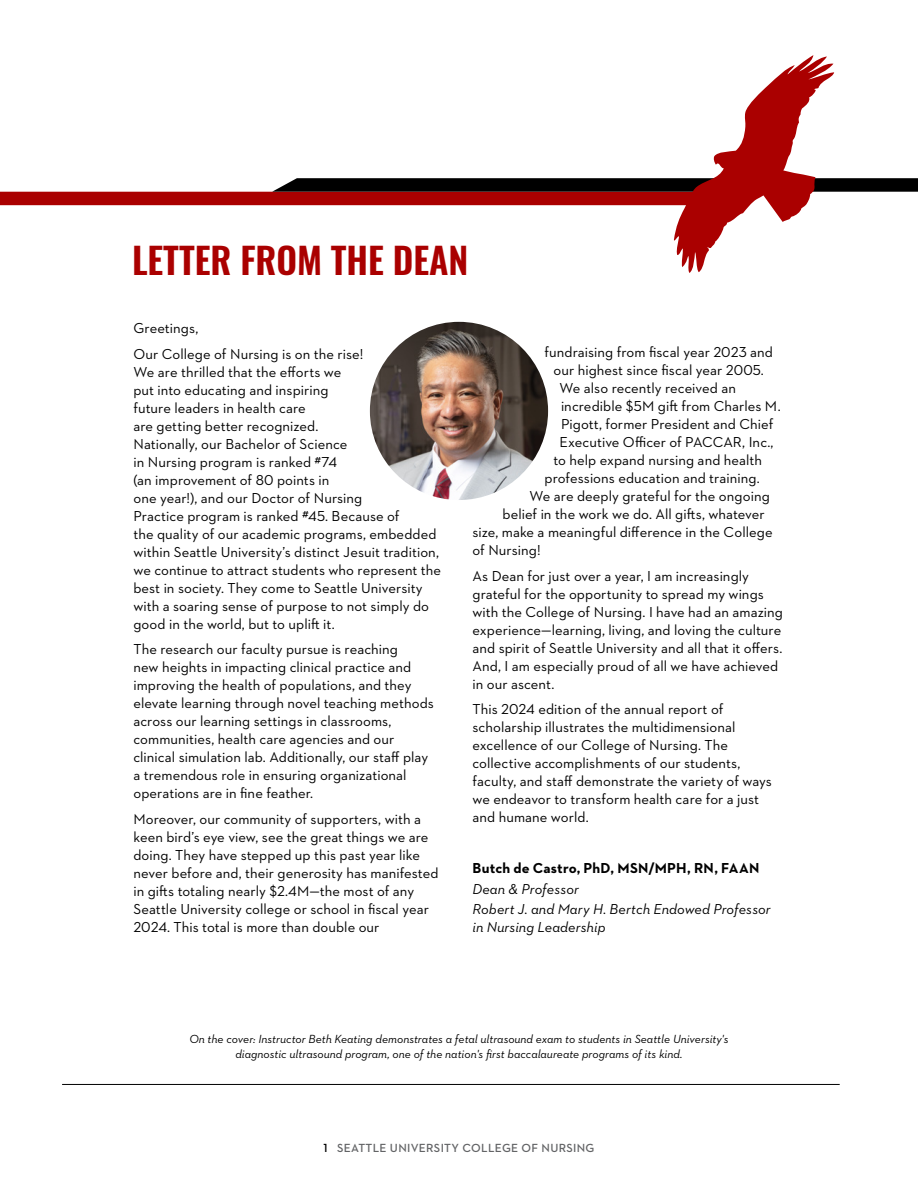
<style>
.page{position:relative;width:918px;height:1188px;background:#fff}
.page>*{position:absolute;margin:0;border:0;box-sizing:border-box;transform-origin:0 0}
.Head_Medium_Oswald{font:600 36px "Oswald";color:#a00}
.Body{font:14.7px/18px "Neutraface 2 Text";letter-spacing:.005em;color:#000}
.Body-2{font:italic 14.7px/18px "Neutraface 2 Text";letter-spacing:.005em;color:#000}
.Body-3{font:700 14.7px "Neutraface 2 Text";letter-spacing:.015em;color:#000}
.t1{font:italic 12px/14.7px "Neutraface 2 Text";color:#000;text-align:center}
.t2{font:600 12px "Neutraface 2 Text";letter-spacing:.025em;color:#636466}
.s1{color:#000}
</style>
<div class="page">
<img style="left:370px;top:322px;width:178px;height:178px;border-radius:89px">
<svg style="left:0;top:55px;width:918px;height:218px"></svg>
<hr style="left:62px;top:1084px;width:778px;height:1px;background:#000">
<p class="Head_Medium_Oswald" style="left:132px;top:228px;width:338px">LETTER FROM THE DEAN</p>
<p class="Body" style="left:133px;top:319px;width:67px">Greetings,</p>
<p class="Body" style="left:133px;top:345px;width:309px">Our College of Nursing is on the rise!<br>We are thrilled that the efforts we<br>put into educating and inspiring<br>future leaders in health care<br>are getting better recognized.<br>Nationally, our Bachelor of Science<br>in Nursing program is ranked #74<br>(an improvement of 80 points in<br>one year!), and our Doctor of Nursing<br>Practice program is ranked #45. Because of<br>the quality of our academic programs, embedded within Seattle University’s distinct Jesuit tradition, we continue to attract students who represent the best in society. They come to Seattle University with a soaring sense of purpose to not simply do good in the world, but to uplift it.</p>
<p class="Body" style="left:133px;top:640px;width:302px">The research our faculty pursue is reaching<br>new heights in impacting clinical practice and improving the health of populations, and they elevate learning through novel teaching methods across our learning settings in classrooms, communities, health care agencies and our clinical simulation lab. Additionally, our staff play a tremendous role in ensuring organizational operations are in fine feather.</p>
<p class="Body" style="left:133px;top:810px;width:307px">Moreover, our community of supporters, with a keen bird’s eye view, see the great things we are doing. They have stepped up this past year like never before and, their generosity has manifested in gifts totaling nearly $2.4M—the most of any Seattle University college or school in fiscal year 2024. This total is more than double our</p>
<p class="Body" style="left:544px;top:343px;width:230px">fundraising from fiscal year 2023 and</p>
<p class="Body" style="left:554px;top:361px;width:212px">our highest since fiscal year 2005.</p>
<p class="Body" style="left:560px;top:379px;width:178px">We also recently received an</p>
<p class="Body" style="left:561px;top:397px;width:221px">incredible $5M gift from Charles M.</p>
<p class="Body" style="left:561px;top:415px;width:214px">Pigott, former President and Chief</p>
<p class="Body" style="left:560px;top:433px;width:216px">Executive Officer of PACCAR, Inc.,</p>
<p class="Body" style="left:554px;top:451px;width:210px">to help expand nursing and health</p>
<p class="Body" style="left:544px;top:469px;width:217px">professions education and training.</p>
<p class="Body" style="left:530px;top:487px;width:242px">We are deeply grateful for the ongoing</p>
<p class="Body" style="left:502px;top:505px;width:264px">belief in the work we do. All gifts, whatever</p>
<p class="Body" style="left:472px;top:523px;width:302px">size, make a meaningful difference in the College</p>
<p class="Body" style="left:472px;top:541px;width:70px">of Nursing!</p>
<p class="Body" style="left:472px;top:567px;width:312px">As Dean for just over a year, I am increasingly grateful for the opportunity to spread my wings with the College of Nursing. I have had an amazing experience—learning, living, and loving the culture and spirit of Seattle University and all that it offers.<br>And, I am especially proud of all we have achieved in our ascent.</p>
<p class="Body" style="left:472px;top:700px;width:301px">This 2024 edition of the annual report of scholarship illustrates the multidimensional excellence of our College of Nursing. The collective accomplishments of our students, faculty, and staff demonstrate the variety of ways we endeavor to transform health care for a just and humane world.</p>
<p class="Body-3" style="left:472px;top:859px;width:288px">Butch de Castro, PhD, MSN/MPH, RN, FAAN</p>
<p class="Body-2" style="left:472px;top:879px;width:108px">Dean &amp; Professor</p>
<p class="Body-2" style="left:472px;top:900px;width:300px">Robert J. and Mary H. Bertch Endowed Professor in Nursing Leadership</p>
<p class="t1" style="left:189px;top:1031px;width:541px">On the cover: Instructor Beth Keating demonstrates a fetal ultrasound exam to students in Seattle University's diagnostic ultrasound program, one of the nation's first baccalaureate programs of its kind.</p>
<p class="t2" style="left:324px;top:1141px;width:272px"><span class="s1">1</span> SEATTLE UNIVERSITY COLLEGE OF NURSING</p>
</div>
